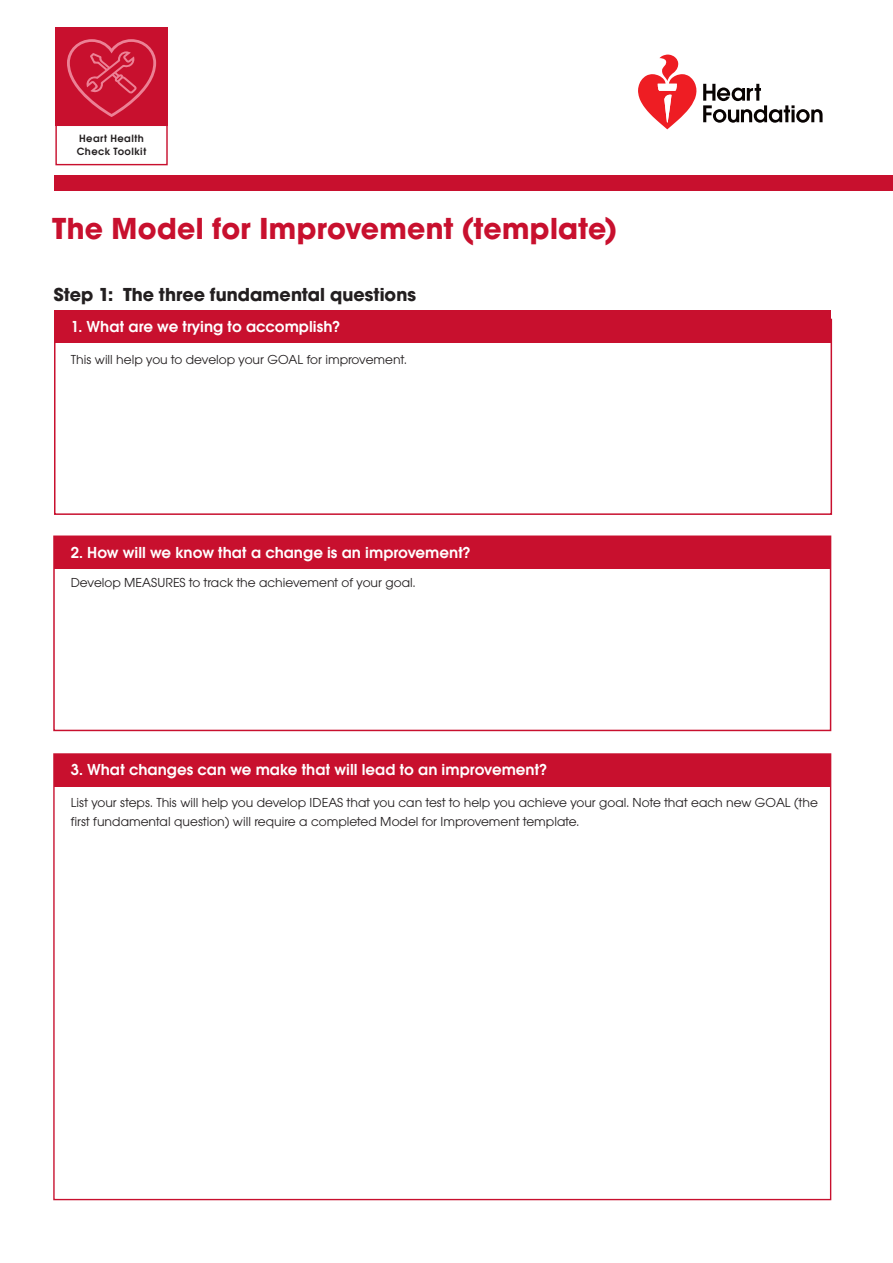
<style>
.page{position:relative;width:893px;height:1263px;background:#fff}
.page>*{position:absolute;margin:0;border:0;box-sizing:border-box;transform-origin:0 0}
.t1{font:700 31.5px "Avalon";letter-spacing:.01em;color:#c8102e}
.t2{font:700 19.5px "Avalon";letter-spacing:.005em;color:#231f20}
.t3{font:600 16.5px "Avalon";color:#fff}
.t4{font:13.5px/19.5px "Avalon";color:#231f20}
.t5{font:600 10.95px/13px "Avalon";letter-spacing:.04em;color:#231f20}
</style>
<div class="page">
<div style="left:54px;top:319px;width:778px;height:196px;border:2px solid #c8102e"></div>
<div style="left:53px;top:535px;width:778px;height:196px;border:2px solid #c8102e"></div>
<div style="left:54px;top:310px;width:776px;height:33px;background:#c8102e"></div>
<div style="left:54px;top:536px;width:776px;height:33px;background:#c8102e"></div>
<div style="left:54px;top:754px;width:776px;height:33px;background:#c8102e"></div>
<svg style="left:703px;top:84px;width:119px;height:39px"></svg>
<svg style="left:638px;top:55px;width:59px;height:74px"></svg>
<div style="left:54px;top:175px;width:839px;height:15px;background:#c8102e"></div>
<div style="left:55px;top:27px;width:113px;height:98px;background:#c8102e"></div>
<svg style="left:67px;top:39px;width:89px;height:78px"></svg>
<div style="left:55px;top:125px;width:113px;height:40px;border:1px solid #c8102e"></div>
<p class="t5" style="left:77px;top:132px;width:71px">Heart Health<br>Check Toolkit</p>
<p class="t1" style="left:52px;top:209px;width:566px">The Model for Improvement (template)</p>
<p class="t2" style="left:54px;top:282px;width:364px">Step 1: The three fundamental questions</p>
<p class="t3" style="left:71px;top:317px;width:271px">1. What are we trying to accomplish?</p>
<p class="t4" style="left:71px;top:350px;width:337px">This will help you to develop your GOAL for improvement.</p>
<p class="t3" style="left:71px;top:542px;width:401px">2. How will we know that a change is an improvement?</p>
<p class="t4" style="left:71px;top:573px;width:346px">Develop MEASURES to track the achievement of your goal.</p>
<p class="t3" style="left:71px;top:759px;width:478px">3. What changes can we make that will lead to an improvement?</p>
<p class="t4" style="left:71px;top:793px;width:749px">List your steps. This will help you develop IDEAS that you can test to help you achieve your goal. Note that each new GOAL (the first fundamental question) will require a completed Model for Improvement template.</p>
</div>
